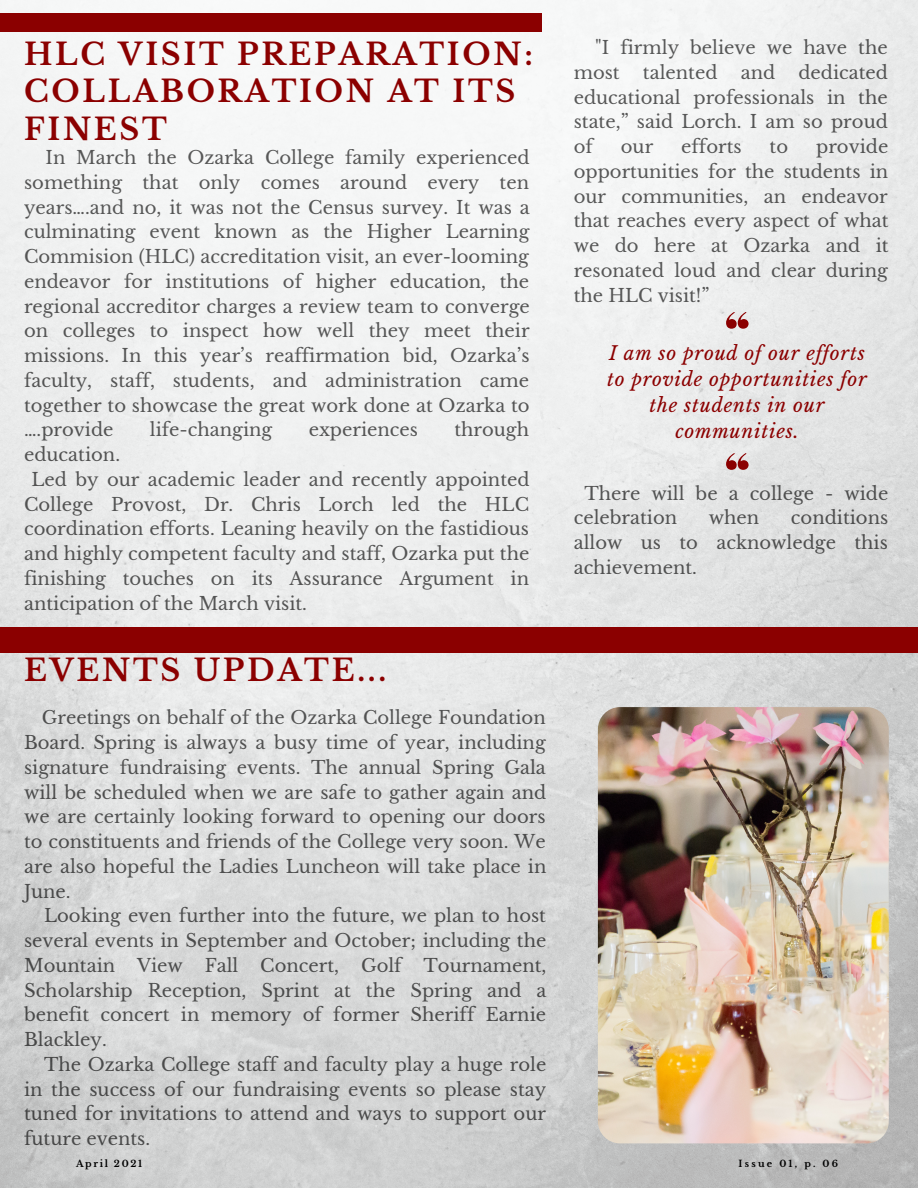
<style>
.page{position:relative;width:918px;height:1188px;background:#fff}
.page>*{position:absolute;margin:0;border:0;box-sizing:border-box;transform-origin:0 0}
.t1{font:700 30px/37.2px "Libre Baskerville";letter-spacing:.09em;color:#8b0000}
.t2{font:italic 18.9px/25.8px "Libre Baskerville";letter-spacing:.04em;color:#8b0000;text-align:center}
.t3{font:18px/24.8px "Libre Baskerville";color:#000;text-align:justify}
.t4{font:700 9.3px "Libre Baskerville";letter-spacing:.24em;color:#000}
.t5{font:700 9.3px "Libre Baskerville";letter-spacing:.18em;color:#000}
</style>
<div class="page">
<img style="left:0;top:0;width:918px;height:1188px">
<div style="left:0;top:14px;width:542px;height:18px;background:#8b0000"></div>
<div style="left:0;top:628px;width:918px;height:24px;background:#8b0000"></div>
<img style="left:598px;top:707px;width:291px;height:436px;border-radius:22px">
<svg style="left:726px;top:453px;width:23px;height:17px"></svg>
<svg style="left:726px;top:312px;width:23px;height:17px"></svg>
<p class="t1" style="left:24px;top:36px;width:510px">HLC VISIT PREPARATION:<br>COLLABORATION AT ITS<br>FINEST</p>
<p class="t3" style="left:24px;top:146px;width:507px;text-indent:22px">In March the Ozarka College family experienced something that only comes around every ten years….and no, it was not the Census survey. It was a culminating event known as the Higher Learning Commision (HLC) accreditation visit, an ever-looming endeavor for institutions of higher education, the regional accreditor charges a review team to converge on colleges to inspect how well they meet their missions. In this year’s reaffirmation bid, Ozarka’s faculty, staff, students, and administration came together to showcase the great work done at Ozarka to ….provide</p>
<p class="t3" style="left:150px;top:418px;width:124px">life-changing</p>
<p class="t3" style="left:309px;top:418px;width:111px">experiences</p>
<p class="t3" style="left:454px;top:418px;width:76px">through</p>
<p class="t3" style="left:24px;top:443px;width:98px">education.</p>
<p class="t3" style="left:31px;top:467px;width:500px">Led by our academic leader and recently appointed</p>
<p class="t3" style="left:24px;top:492px;width:507px">College Provost, Dr. Chris Lorch led the HLC</p>
<p class="t3" style="left:24px;top:517px;width:507px">coordination efforts. Leaning heavily on the fastidious</p>
<p class="t3" style="left:24px;top:542px;width:507px">and highly competent faculty and staff, Ozarka put the</p>
<p class="t3" style="left:24px;top:566px;width:507px">finishing touches on its Assurance Argument in</p>
<p class="t3" style="left:24px;top:591px;width:284px">anticipation of the March visit.</p>
<p class="t1" style="left:24px;top:652px;width:364px">EVENTS UPDATE...</p>
<p class="t3" style="left:24px;top:706px;width:524px;text-indent:18px">Greetings on behalf of the Ozarka College Foundation Board. Spring is always a busy time of year, including signature fundraising events. The annual Spring Gala will be scheduled when we are safe to gather again and we are certainly looking forward to opening our doors to constituents and friends of the College very soon. We are also hopeful the Ladies Luncheon will take place in June.</p>
<p class="t3" style="left:24px;top:904px;width:524px;text-indent:20px">Looking even further into the future, we plan to host several events in September and October; including the Mountain View Fall Concert, Golf Tournament, Scholarship Reception, Sprint at the Spring and a benefit concert in memory of former Sheriff Earnie Blackley.</p>
<p class="t3" style="left:24px;top:1052px;width:524px;text-indent:20px">The Ozarka College staff and faculty play a huge role in the success of our fundraising events so please stay tuned for invitations to attend and ways to support our future events.</p>
<p class="t5" style="left:76px;top:1158px;width:68px">April 2021</p>
<p class="t3" style="left:574px;top:35px;width:316px;text-indent:22px">"I firmly believe we have the most</p>
<p class="t3" style="left:574px;top:60px;width:316px;text-indent:225px">dedicated educational professionals in the state,” said Lorch. I am so proud of</p>
<p class="t3" style="left:643px;top:60px;width:76px">talented</p>
<p class="t3" style="left:741px;top:60px;width:36px">and</p>
<p class="t3" style="left:574px;top:134px;width:316px;text-indent:242px">provide opportunities for the students in our communities, an endeavor that reaches every aspect of what we do here at Ozarka and it resonated loud and clear during the HLC visit!”</p>
<p class="t3" style="left:621px;top:134px;width:34px">our</p>
<p class="t3" style="left:681px;top:134px;width:62px">efforts</p>
<p class="t3" style="left:770px;top:134px;width:20px">to</p>
<p class="t2" style="left:607px;top:341px;width:261px">I am so proud of our efforts to provide opportunities for the students in our communities.</p>
<p class="t3" style="left:574px;top:481px;width:316px;text-indent:11px">There will be a college - wide celebration</p>
<p class="t3" style="left:574px;top:506px;width:316px;text-indent:217px">conditions allow us to acknowledge this achievement.</p>
<p class="t3" style="left:709px;top:506px;width:52px">when</p>
<p class="t4" style="left:739px;top:1158px;width:101px">Issue 01, p. 06</p>
</div>
